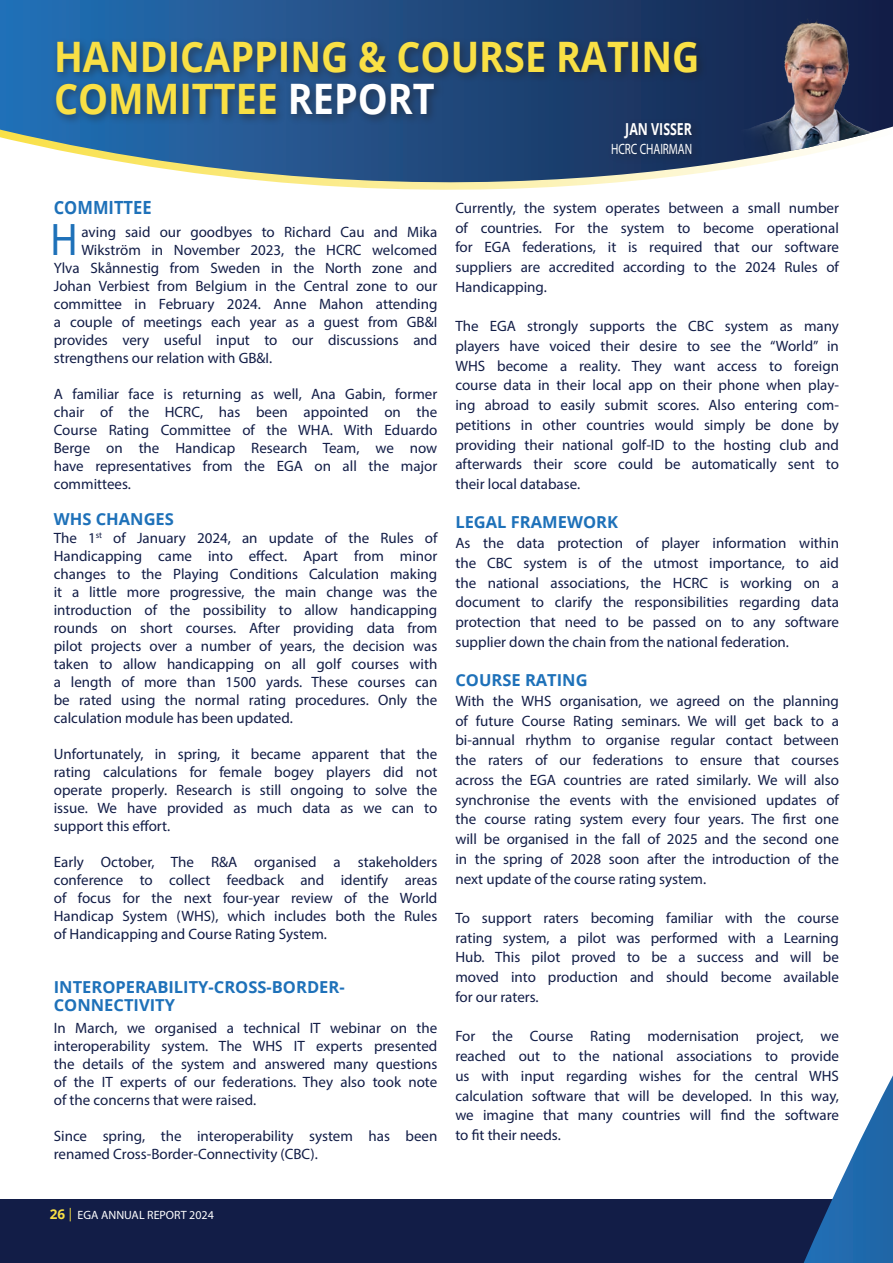
<style>
.page{position:relative;width:893px;height:1263px;background:#fff}
.page>*{position:absolute;margin:0;border:0;box-sizing:border-box;transform-origin:0 0}
.Body_Copy{font:45.9px "Myriad Pro";color:#1e71b9;scale:.91 1}
.t1{font:700 42px/42px "Open Sans";color:#f9e045;scale:.9 1}
.Body_Copy-2{font:700 18.15px "Open Sans";color:#1e71b9;scale:.91 1}
.Body_Copy-3{font:700 16.5px/18px "Open Sans";color:#1e71b9}
.t2{font:700 16.5px "Open Sans";color:#fff;scale:.75 1}
.Body_Copy-4{font:15px/18px "Myriad Pro";color:#121d47;text-align:justify}
.t3{font:15px "Myriad Pro";letter-spacing:-.005em;color:#fff;scale:.75 1}
.t4{font:12px "Myriad Pro";color:#fff}
.s1{color:#fff}
.s2{font-family:"Open Sans";font-weight:700;font-size:13.5px;color:#f9e045}
.s3{font-size:13.5px;color:#f9e045}
</style>
<div class="page">
<div style="left:0;top:1199px;width:893px;height:64px;background:#121d47"></div>
<svg style="left:804px;top:1075px;width:89px;height:188px"></svg>
<svg style="left:0;top:0;width:893px;height:190px"></svg>
<img style="left:742px;top:19px;width:144px;height:146px">
<div style="left:607px;top:118px;width:95px;height:47px;background:#19315b"></div>
<div style="left:51px;top:36px;width:656px;height:89px;background:#231f20;opacity:.5"></div>
<p class="t1" style="left:54px;top:35px;width:719px">HANDICAPPING &amp; COURSE RATING<br>COMMITTEE <span class="s1">REPORT</span></p>
<p class="t2" style="left:625px;top:117px;width:91px">JAN VISSER</p>
<p class="t3" style="left:611px;top:140px;width:109px">HCRC CHAIRMAN</p>
<p class="Body_Copy-2" style="left:54px;top:195px;width:109px">COMMITTEE</p>
<p class="Body_Copy" style="left:51px;top:211px;width:31px">H</p>
<p class="Body_Copy-4" style="left:82px;top:222px;width:357px">aving said our goodbyes to Richard Cau and Mika</p>
<p class="Body_Copy-4" style="left:82px;top:240px;width:357px">Wikström in November 2023, the HCRC welcomed</p>
<p class="Body_Copy-4" style="left:54px;top:258px;width:385px">Ylva Skånnestig from Sweden in the North zone and</p>
<p class="Body_Copy-4" style="left:54px;top:276px;width:385px">Johan Verbiest from Belgium in the Central zone to our</p>
<p class="Body_Copy-4" style="left:54px;top:294px;width:385px">committee in February 2024. Anne Mahon attending</p>
<p class="Body_Copy-4" style="left:54px;top:312px;width:385px">a couple of meetings each year as a guest from GB&amp;I</p>
<p class="Body_Copy-4" style="left:54px;top:330px;width:385px">provides very useful input to our discussions and</p>
<p class="Body_Copy-4" style="left:54px;top:348px;width:220px">strengthens our relation with GB&amp;I.</p>
<p class="Body_Copy-4" style="left:54px;top:384px;width:385px">A familiar face is returning as well, Ana Gabin, former chair of the HCRC, has been appointed on the Course Rating Committee of the WHA. With Eduardo Berge on the Handicap Research Team, we now have representatives from the EGA on all the major committees.</p>
<p class="Body_Copy-3" style="left:54px;top:509px;width:122px">WHS CHANGES</p>
<p class="Body_Copy-4" style="left:54px;top:528px;width:385px">The 1<sup>st</sup> of January 2024, an update of the Rules of Handicapping came into effect. Apart from minor changes to the Playing Conditions Calculation making it a little more progressive, the main change was the introduction of the possibility to allow handicapping rounds on short courses. After providing data from pilot projects over a number of years, the decision was taken to allow handicapping on all golf courses with a length of more than 1500 yards. These courses can be rated using the normal rating procedures. Only the calculation module has been updated.</p>
<p class="Body_Copy-4" style="left:54px;top:744px;width:385px">Unfortunately, in spring, it became apparent that the rating calculations for female bogey players did not operate properly. Research is still ongoing to solve the issue. We have provided as much data as we can to support this effort.</p>
<p class="Body_Copy-4" style="left:54px;top:852px;width:385px">Early October, The R&amp;A organised a stakeholders conference to collect feedback and identify areas of focus for the next four-year review of the World Handicap System (WHS), which includes both the Rules of Handicapping and Course Rating System.</p>
<p class="Body_Copy-3" style="left:54px;top:977px;width:292px">INTEROPERABILITY-CROSS-BORDER-<br>CONNECTIVITY</p>
<p class="Body_Copy-4" style="left:54px;top:1019px;width:385px">In March, we organised a technical IT webinar on the interoperability system. The WHS IT experts presented the details of the system and answered many questions of the IT experts of our federations. They also took note of the concerns that were raised.</p>
<p class="Body_Copy-4" style="left:54px;top:1127px;width:385px">Since spring, the interoperability system has been renamed Cross-Border-Connectivity (CBC).</p>
<p class="Body_Copy-4" style="left:455px;top:198px;width:385px;line-height:19.6px">Currently, the system operates between a small number of countries. For the system to become operational for EGA federations, it is required that our software suppliers are accredited according to the 2024 Rules of Handicapping.</p>
<p class="Body_Copy-4" style="left:455px;top:316px;width:385px;line-height:19.6px">The EGA strongly supports the CBC system as many players have voiced their desire to see the “World” in WHS become a reality. They want access to foreign course data in their local app on their phone when play&shy;ing abroad to easily submit scores. Also entering com&shy;petitions in other countries would simply be done by providing their national golf-ID to the hosting club and afterwards their score could be automatically sent to their local database.</p>
<p class="Body_Copy-3" style="left:455px;top:513px;width:164px">LEGAL FRAMEWORK</p>
<p class="Body_Copy-4" style="left:455px;top:533px;width:385px;line-height:19.8px">As the data protection of player information within the CBC system is of the utmost importance, to aid the national associations, the HCRC is working on a document to clarify the responsibilities regarding data protection that need to be passed on to any software supplier down the chain from the national federation.</p>
<p class="Body_Copy-3" style="left:455px;top:671px;width:134px">COURSE RATING</p>
<p class="Body_Copy-4" style="left:455px;top:691px;width:385px;line-height:19.8px">With the WHS organisation, we agreed on the planning of future Course Rating seminars. We will get back to a bi-annual rhythm to organise regular contact between the raters of our federations to ensure that courses across the EGA countries are rated similarly. We will also synchronise the events with the envisioned updates of the course rating system every four years. The first one will be organised in the fall of 2025 and the second one in the spring of 2028 soon after the introduction of the next update of the course rating system.</p>
<p class="Body_Copy-4" style="left:455px;top:908px;width:385px;line-height:19.8px">To support raters becoming familiar with the course rating system, a pilot was performed with a Learning Hub. This pilot proved to be a success and will be moved into production and should become available for our raters.</p>
<p class="Body_Copy-4" style="left:455px;top:1026px;width:385px;line-height:19.8px">For the Course Rating modernisation project, we reached out to the national associations to provide us with input regarding wishes for the central WHS calculation software that will be developed. In this way, we imagine that many countries will find the software to fit their needs.</p>
<p class="t4" style="left:50px;top:1207px;width:166px"><span class="s2">26</span> <span class="s3">|</span> EGA ANNUAL REPORT 2024</p>
</div>
